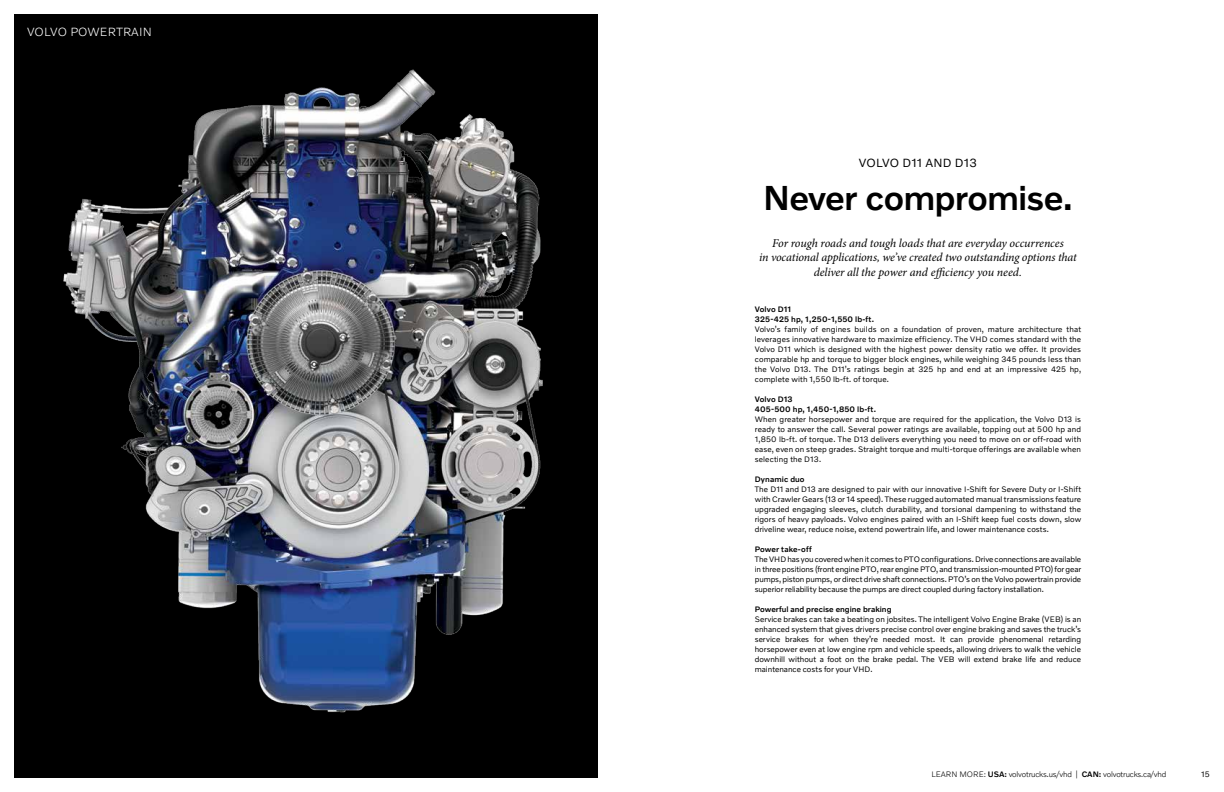
<style>
.page{position:relative;width:1224px;height:792px;background:#fff}
.page>*{position:absolute;margin:0;border:0;box-sizing:border-box;transform-origin:0 0}
.t1{font:500 35px "Volvo Novum";letter-spacing:-.025em;color:#000}
.t2{font:italic 12px/14.4px "Minion Pro";letter-spacing:-.01em;color:#000;text-align:center}
.t3{font:300 12px "Volvo Novum";letter-spacing:.02em;color:#fff}
.t4{font:12px "Volvo Novum";letter-spacing:.02em;color:#000}
.t5{font:8px/10px "Volvo Novum";letter-spacing:.005em;color:#000;text-align:justify}
.t6{font:500 8px/10px "Volvo Novum";letter-spacing:.01em;color:#000}
.t7{font:300 8px "Volvo Novum";letter-spacing:-.02em;color:#000}
.s1{font-weight:500}
</style>
<div class="page">
<div style="left:14px;top:14px;width:584px;height:764px;background:#000"></div>
<img style="left:63px;top:69px;width:480px;height:644px">
<h2 class="t3" style="left:27px;top:25px;width:126px">VOLVO POWERTRAIN</h2>
<h2 class="t4" style="left:859px;top:155px;width:120px">VOLVO D11 AND D13</h2>
<h1 class="t1" style="left:763px;top:176px;width:311px">Never compromise.</h1>
<h2 class="t2" style="left:759px;top:236px;width:319px">For rough roads and tough loads that are everyday occurrences<br>in vocational applications, we’ve created two outstanding options that deliver all the power and efficiency you need.</h2>
<p class="t6" style="left:755px;top:304px;width:121px">Volvo D11<br>325-425 hp, 1,250-1,550 lb-ft.</p>
<p class="t5" style="left:755px;top:324px;width:328px">Volvo’s family of engines builds on a foundation of proven, mature architecture that leverages innovative hardware to maximize efficiency. The VHD comes standard with the Volvo D11 which is designed with the highest power density ratio we offer. It provides comparable hp and torque to bigger block engines, while weighing 345 pounds less than the Volvo D13. The D11’s ratings begin at 325 hp and end at an impressive 425 hp, complete with 1,550 lb-ft. of torque.</p>
<p class="t6" style="left:755px;top:394px;width:123px">Volvo D13<br>405-500 hp, 1,450-1,850 lb-ft.</p>
<p class="t5" style="left:755px;top:414px;width:328px">When greater horsepower and torque are required for the application, the Volvo D13 is ready to answer the call. Several power ratings are available, topping out at 500 hp and 1,850 lb-ft. of torque. The D13 delivers everything you need to move on or off-road with ease, even on steep grades. Straight torque and multi-torque offerings are available when selecting the D13.</p>
<p class="t6" style="left:755px;top:474px;width:51px">Dynamic duo</p>
<p class="t5" style="left:755px;top:484px;width:328px">The D11 and D13 are designed to pair with our innovative I-Shift for Severe Duty or I-Shift with Crawler Gears (13 or 14 speed). These rugged automated manual transmissions feature upgraded engaging sleeves, clutch durability, and torsional dampening to withstand the rigors of heavy payloads. Volvo engines paired with an I-Shift keep fuel costs down, slow driveline wear, reduce noise, extend powertrain life, and lower maintenance costs.</p>
<p class="t6" style="left:755px;top:544px;width:58px">Power take-off</p>
<p class="t5" style="left:755px;top:554px;width:328px">The VHD has you covered when it comes to PTO configurations. Drive connections are available in three positions (front engine PTO, rear engine PTO, and transmission-mounted PTO) for gear pumps, piston pumps, or direct drive shaft connections. PTO’s on the Volvo powertrain provide superior reliability because the pumps are direct coupled during factory installation.</p>
<p class="t6" style="left:755px;top:604px;width:138px">Powerful and precise engine braking</p>
<p class="t5" style="left:755px;top:614px;width:328px">Service brakes can take a beating on jobsites. The intelligent Volvo Engine Brake (VEB) is an enhanced system that gives drivers precise control over engine braking and saves the truck’s service brakes for when they’re needed most. It can provide phenomenal retarding horsepower even at low engine rpm and vehicle speeds, allowing drivers to walk the vehicle downhill without a foot on the brake pedal. The VEB will extend brake life and reduce maintenance costs for your VHD.</p>
<p class="t7" style="left:931px;top:770px;width:237px">LEARN MORE: <span class="s1">USA:</span> volvotrucks.us/vhd | <span class="s1">CAN:</span> volvotrucks.ca/vhd</p>
<p class="t5" style="left:1201px;top:769px;width:10px">15</p>
</div>
